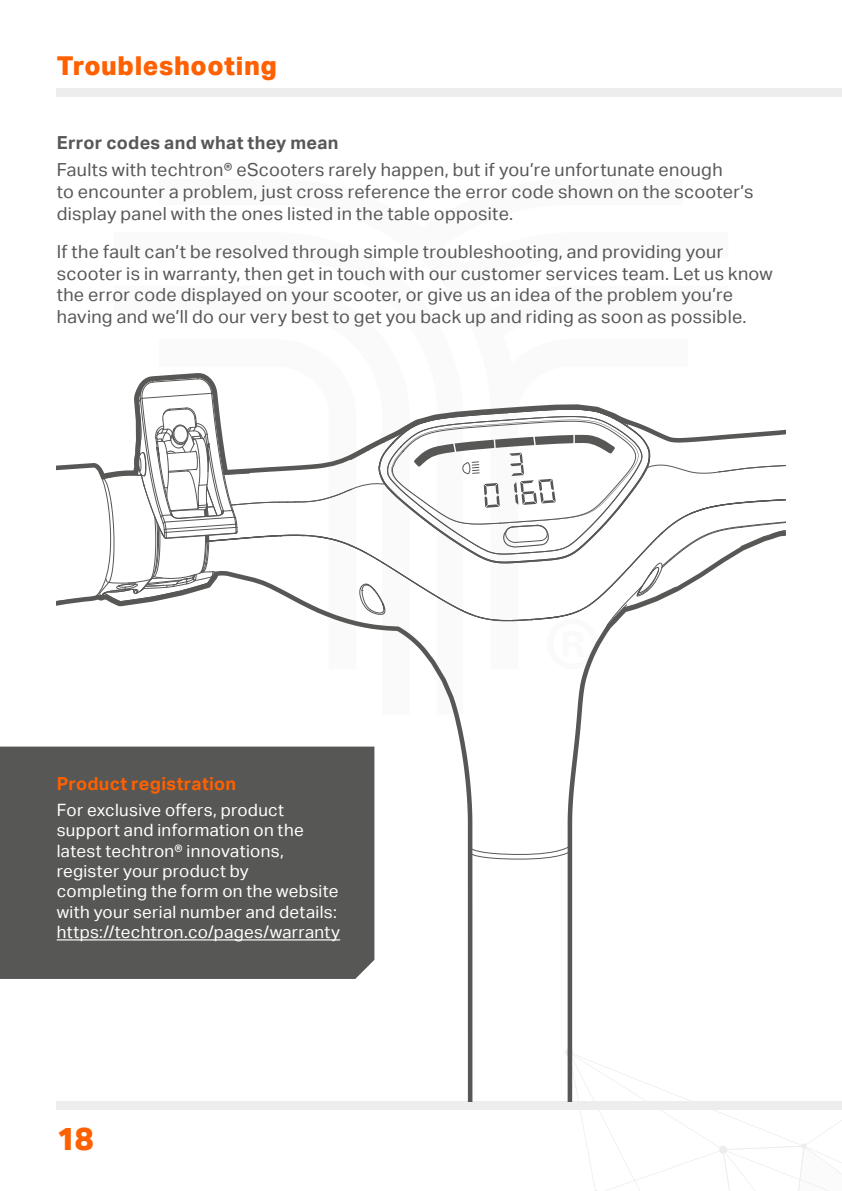
<style>
.page{position:relative;width:842px;height:1191px;background:#fff}
.page>*{position:absolute;margin:0;border:0;box-sizing:border-box;transform-origin:0 0}
.t1{font:800 32px "Aktiv Grotesk";color:#ff6000}
.t2{font:800 26px "Aktiv Grotesk";letter-spacing:.025em;color:#ff6000}
.t3{font:18px/21.6px "Aktiv Grotesk";letter-spacing:.015em;color:#575756}
.t4{font:700 18px "Aktiv Grotesk";letter-spacing:.015em;color:#575756}
.t5{font:700 18px "Aktiv Grotesk";letter-spacing:.015em;color:#ff6000}
.t6{font:17px/20.4px "Aktiv Grotesk";letter-spacing:.02em;color:#fff}
</style>
<div class="page">
<svg style="left:580px;top:1110px;width:262px;height:81px"></svg>
<div style="left:57px;top:1101px;width:785px;height:9px;background:#ededed"></div>
<div style="left:57px;top:88px;width:785px;height:9px;background:#ededed"></div>
<svg style="left:149px;top:373px;width:541px;height:728px"></svg>
<svg style="left:471px;top:845px;width:100px;height:14px"></svg>
<svg style="left:57px;top:377px;width:728px;height:254px"></svg>
<div style="left:0;top:746px;width:374px;height:233px;background:#575756"></div>
<hr style="left:57px;top:939px;width:283px;height:1px;background:#fff">
<h2 class="t2" style="left:57px;top:51px;width:222px">Troubleshooting</h2>
<p class="t4" style="left:57px;top:132px;width:283px">Error codes and what they mean</p>
<p class="t3" style="left:57px;top:159px;width:698px">Faults with techtron® eScooters rarely happen, but if you’re unfortunate enough<br>to encounter a problem, just cross reference the error code shown on the scooter’s display panel with the ones listed in the table opposite.</p>
<p class="t3" style="left:57px;top:241px;width:717px">If the fault can’t be resolved through simple troubleshooting, and providing your scooter is in warranty, then get in touch with our customer services team. Let us know the error code displayed on your scooter, or give us an idea of the problem you’re having and we’ll do our very best to get you back up and riding as soon as possible.</p>
<p class="t5" style="left:57px;top:773px;width:181px">Product registration</p>
<p class="t6" style="left:57px;top:799px;width:285px">For exclusive offers, product support and information on the latest techtron® innovations, register your product by completing the form on the website with your serial number and details: https://techtron.co/pages/warranty</p>
<h1 class="t1" style="left:57px;top:1120px;width:39px">18</h1>
</div>
